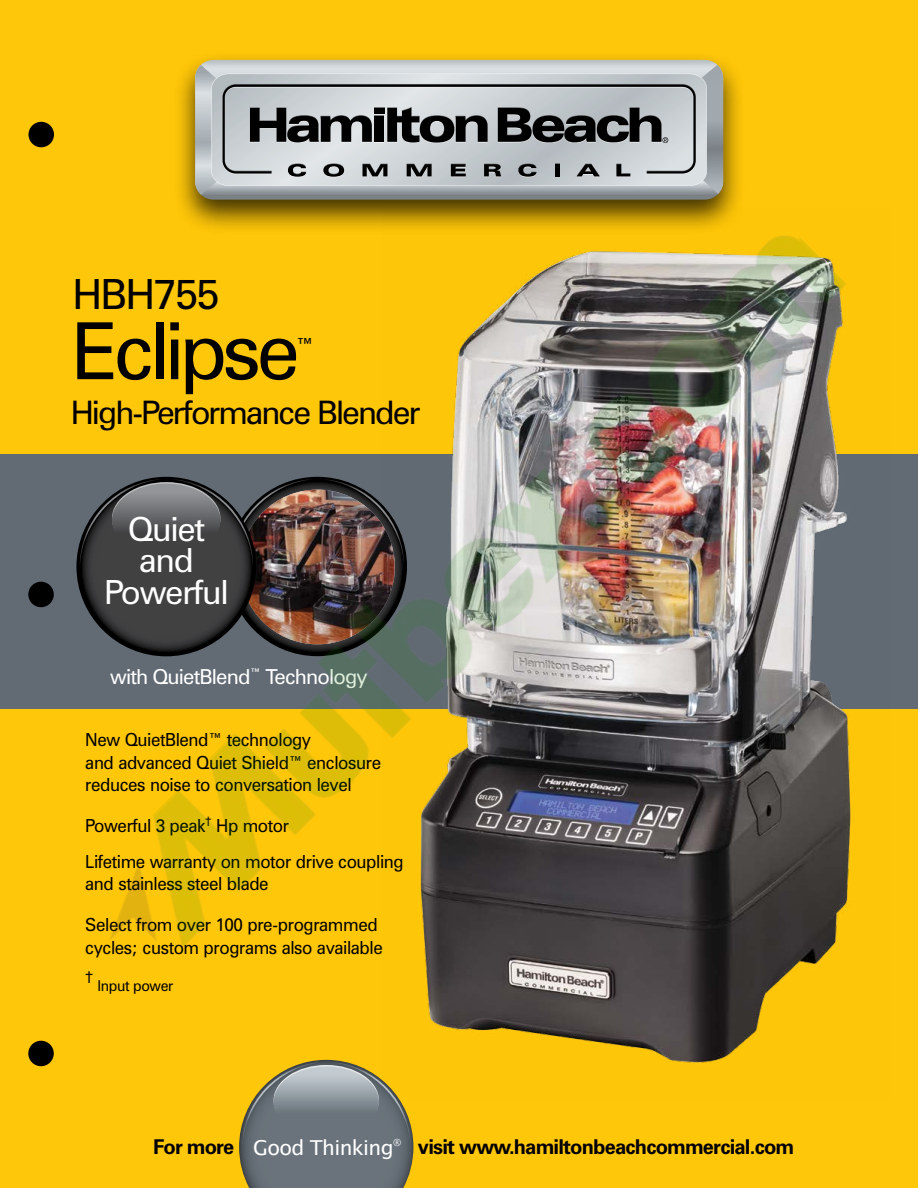
<style>
.page{position:relative;width:918px;height:1188px;background:#ffc709}
.page>*{position:absolute;margin:0;border:0;box-sizing:border-box;transform-origin:0 0}
.t1{font:78.9px "Zurich BT";letter-spacing:-.06em;color:#000}
.t2{font:41.55px "Zurich BT";letter-spacing:-.04em;color:#000}
.t3{font:33.3px/31.5px "Zurich BT";letter-spacing:-.04em;color:#fff;text-align:center}
.t4{font:32.4px "Zurich BT";letter-spacing:-.06em;color:#000}
.t5{font:22.5px "Zurich BT";color:#000}
.t6{font:20.7px "Zurich BT";letter-spacing:-.04em;color:#fff}
.t7{font:20.55px "Lucida Grande";letter-spacing:-.03em;color:#fff}
.t8{font:700 20.4px "Zurich BT";letter-spacing:-.04em;color:#000}
.t9{font:18px/22.4px "Zurich BT";letter-spacing:-.025em;color:#000;scale:.95 1}
.t10{font:16.2px "Zurich BT";color:#000;scale:.95 1}
.t11{font:15px "Zurich BT";letter-spacing:-.025em;color:#000;scale:.95 1}
</style>
<div class="page">
<div style="left:173px;top:51px;width:572px;height:184px;background:#000;opacity:.75"></div>
<svg style="left:195px;top:60px;width:528px;height:140px;background:#9da19d"></svg>
<svg style="left:195px;top:65px;width:528px;height:130px;background:#a7acaf"></svg>
<svg style="left:239px;top:1060px;width:174px;height:128px;background:#828373"></svg>
<div style="left:0;top:454px;width:918px;height:254px;background:#626b74"></div>
<img style="left:382px;top:708px;width:506px;height:391px">
<div style="left:28px;top:122px;width:26px;height:25px;background:#000;border-radius:50%"></div>
<div style="left:28px;top:1041px;width:26px;height:25px;background:#000;border-radius:50%"></div>
<div style="left:28px;top:582px;width:26px;height:25px;background:#000;border-radius:50%"></div>
<img style="left:69px;top:204px;width:780px;height:780px">
<h2 class="t2" style="left:73px;top:269px;width:148px">HBH755</h2>
<h1 class="t1" style="left:71px;top:303px;width:231px">Eclipse</h1>
<p class="t5" style="left:295px;top:332px;width:20px">™</p>
<h3 class="t4" style="left:71px;top:393px;width:351px">High-Performance Blender</h3>
<h3 class="t3" style="left:104px;top:513px;width:126px">Quiet and<br>Powerful</h3>
<p class="t6" style="left:110px;top:664px;width:259px">with QuietBlend<sup>™</sup> Technology</p>
<p class="t9" style="left:85px;top:729px;width:313px">New QuietBlend™ technology<br>and advanced Quiet Shield™ enclosure reduces noise to conversation level</p>
<p class="t9" style="left:85px;top:808px;width:337px;line-height:35.2px">Powerful 3 peak<sup>†</sup> Hp motor<br>Lifetime warranty on motor drive coupling</p>
<p class="t9" style="left:85px;top:872px;width:195px">and stainless steel blade</p>
<p class="t9" style="left:85px;top:914px;width:315px">Select from over 100 pre-programmed cycles; custom programs also available</p>
<p class="t10" style="left:85px;top:967px;width:10px">†</p>
<p class="t11" style="left:97px;top:976px;width:82px">Input power</p>
<p class="t7" style="left:253px;top:1135px;width:150px">Good Thinking<sup>®</sup></p>
<p class="t8" style="left:153px;top:1134px;width:83px">For more</p>
<p class="t8" style="left:418px;top:1134px;width:378px">visit www.hamiltonbeachcommercial.com</p>
</div>
